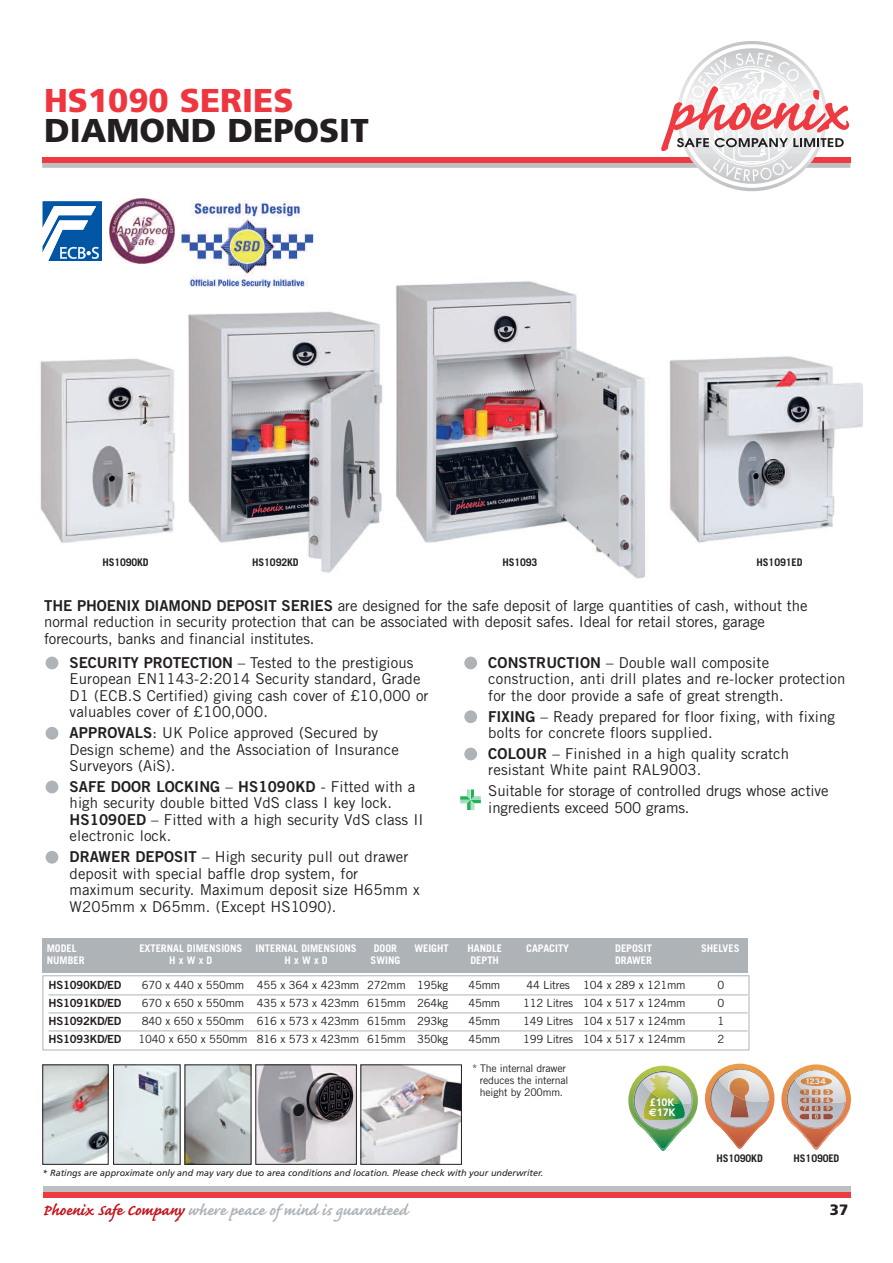
<style>
.page{position:relative;width:893px;height:1263px;background:#fff}
.page>*{position:absolute;margin:0;border:0;box-sizing:border-box;transform-origin:0 0}
.t1{font:900 33px "Frutiger";color:#231f20}
.t2{font:900 33px "Frutiger";color:#ee3640}
.t3{font:700 19.5px "Caflisch Script";color:#aeb3b8}
.t4{font:15px/16.5px "Trade Gothic";letter-spacing:.005em;color:#231f20}
.t5{font:15px "Trade Gothic Bold Two";letter-spacing:.005em;color:#231f20}
.t6{font:900 15px "Frutiger";color:#231f20}
.t7{font:11.25px "Trade Gothic";letter-spacing:-.02em;color:#231f20}
.t8{font:11.25px "Trade Gothic Bold Two";letter-spacing:-.02em;color:#231f20}
.t9{font:700 10.65px/9.9px "Frutiger";color:#fff}
.t10{font:700 10.5px "Trade Gothic";color:#fff}
.t11{font:10.5px/12px "Trade Gothic";letter-spacing:-.02em;color:#231f20}
.t12{font:700 10.5px "Trade Gothic";letter-spacing:-.01em;color:#231f20}
.t13{font:italic 9px "Frutiger";color:#231f20}
.s1{font-family:"Trade Gothic Bold Two"}
.s2{font-family:"Trade Gothic"}
.s3{font-family:"Euro Sans"}
.s4{color:#c4121a}
</style>
<div class="page">
<div style="left:43px;top:1187px;width:807px;height:5px;background:#bebfc2"></div>
<div style="left:43px;top:1192px;width:807px;height:5px;background:#ee3a41"></div>
<svg style="left:42px;top:41px;width:808px;height:150px"></svg>
<img style="left:40px;top:281px;width:823px;height:298px">
<svg style="left:628px;top:1066px;width:70px;height:85px"></svg>
<img style="left:642px;top:1093px;width:43px;height:27px">
<img style="left:649px;top:1074px;width:33px;height:30px">
<svg style="left:781px;top:1064px;width:70px;height:86px"></svg>
<img style="left:827px;top:1077px;width:5px;height:8px">
<img style="left:800px;top:1077px;width:5px;height:8px">
<img style="left:805px;top:1077px;width:22px;height:23px">
<svg style="left:705px;top:1064px;width:69px;height:85px"></svg>
<img style="left:730px;top:1100px;width:19px;height:17px">
<img style="left:729px;top:1078px;width:21px;height:22px">
<img style="left:115px;top:1066px;width:63px;height:96px">
<div style="left:113px;top:1064px;width:67px;height:100px;border:1px solid #231f20"></div>
<img style="left:187px;top:1066px;width:62px;height:96px">
<img style="left:258px;top:1066px;width:97px;height:96px">
<div style="left:256px;top:1064px;width:101px;height:100px;border:1px solid #231f20"></div>
<img style="left:363px;top:1066px;width:97px;height:96px">
<div style="left:361px;top:1064px;width:101px;height:100px;border:1px solid #231f20"></div>
<img style="left:45px;top:1066px;width:61px;height:96px">
<svg style="left:43px;top:201px;width:59px;height:60px"></svg>
<img style="left:180px;top:200px;width:135px;height:90px">
<svg style="left:109px;top:198px;width:66px;height:66px"></svg>
<img style="left:110px;top:199px;width:64px;height:64px">
<div style="left:46px;top:657px;width:12px;height:12px;background:#aeb3b8;border-radius:50%"></div>
<div style="left:46px;top:781px;width:12px;height:12px;background:#aeb3b8;border-radius:50%"></div>
<div style="left:46px;top:851px;width:12px;height:13px;background:#aeb3b8;border-radius:50%"></div>
<div style="left:464px;top:657px;width:13px;height:12px;background:#aeb3b8;border-radius:50%"></div>
<div style="left:464px;top:710px;width:13px;height:13px;background:#aeb3b8;border-radius:50%"></div>
<div style="left:464px;top:748px;width:13px;height:12px;background:#aeb3b8;border-radius:50%"></div>
<div style="left:46px;top:727px;width:12px;height:13px;background:#aeb3b8;border-radius:50%"></div>
<svg style="left:460px;top:789px;width:21px;height:21px"></svg>
<div style="left:43px;top:975px;width:706px;height:75px;border:1px solid #aeb3b8"></div>
<hr style="left:49px;top:994px;width:699px;height:1px;background:#aeb3b8">
<hr style="left:49px;top:1012px;width:699px;height:1px;background:#aeb3b8">
<hr style="left:49px;top:1030px;width:699px;height:1px;background:#aeb3b8">
<div style="left:43px;top:938px;width:705px;height:34px;background:#aeb3b8"></div>
<h1 class="t2" style="left:44px;top:87px;width:251px">HS1090 SERIES</h1>
<h1 class="t1" style="left:44px;top:117px;width:326px">DIAMOND DEPOSIT</h1>
<p class="t12" style="left:102px;top:558px;width:48px">HS1090KD</p>
<p class="t12" style="left:252px;top:558px;width:48px">HS1092KD</p>
<p class="t12" style="left:502px;top:558px;width:37px">HS1093</p>
<p class="t12" style="left:757px;top:558px;width:47px">HS1091ED</p>
<p class="t4" style="left:44px;top:598px;width:765px"><span class="s1">THE PHOENIX DIAMOND DEPOSIT SERIES</span> are designed for the safe deposit of large quantities of cash, without the normal reduction in security protection that can be associated with deposit safes. Ideal for retail stores, garage forecourts, banks and financial institutes.</p>
<p class="t4" style="left:70px;top:656px;width:360px"><span class="s1">SECURITY PROTECTION</span> – Tested to the prestigious European EN1143-2:2014 Security standard, Grade D1 (ECB.S Certified) giving cash cover of £10,000 or valuables cover of £100,000.</p>
<p class="t4" style="left:70px;top:726px;width:331px"><span class="s1">APPROVALS</span>: UK Police approved (Secured by<br>Design scheme) and the Association of Insurance<br>Surveyors (AiS).</p>
<p class="t5" style="left:70px;top:781px;width:347px">SAFE DOOR LOCKING <span class="s2">–</span> HS1090KD <span class="s2">- Fitted with a</span></p>
<p class="t4" style="left:70px;top:796px;width:355px">high security double bitted VdS class I key lock.<br><span class="s1">HS1090ED</span> – Fitted with a high security VdS class II electronic lock.</p>
<p class="t4" style="left:70px;top:850px;width:352px"><span class="s1">DRAWER DEPOSIT</span> – High security pull out drawer deposit with special baffle drop system, for maximum security. Maximum deposit size H65mm x W205mm x D65mm. (Except HS1090).</p>
<p class="t4" style="left:488px;top:656px;width:359px"><span class="s1">CONSTRUCTION</span> – Double wall composite construction, anti drill plates and re-locker protection for the door provide a safe of great strength.</p>
<p class="t4" style="left:488px;top:709px;width:348px"><span class="s1">FIXING</span> – Ready prepared for floor fixing, with fixing bolts for concrete floors supplied.</p>
<p class="t4" style="left:488px;top:747px;width:302px"><span class="s1">COLOUR</span> – Finished in a high quality scratch resistant White paint RAL9003.</p>
<p class="t4" style="left:488px;top:784px;width:342px">Suitable for storage of controlled drugs whose active ingredients exceed 500 grams.</p>
<p class="t10" style="left:47px;top:944px;width:31px">MODEL</p>
<p class="t10" style="left:139px;top:944px;width:104px">EXTERNAL DIMENSIONS</p>
<p class="t10" style="left:256px;top:944px;width:103px">INTERNAL DIMENSIONS</p>
<p class="t10" style="left:374px;top:944px;width:25px">DOOR</p>
<p class="t10" style="left:414px;top:944px;width:36px">WEIGHT</p>
<p class="t10" style="left:468px;top:944px;width:36px">HANDLE</p>
<p class="t10" style="left:526px;top:944px;width:44px">CAPACITY</p>
<p class="t10" style="left:615px;top:944px;width:38px">DEPOSIT</p>
<p class="t10" style="left:701px;top:944px;width:40px">SHELVES</p>
<p class="t10" style="left:47px;top:957px;width:39px">NUMBER</p>
<p class="t10" style="left:169px;top:957px;width:45px">HxWxD</p>
<p class="t10" style="left:285px;top:957px;width:45px">HxWxD</p>
<p class="t10" style="left:370px;top:957px;width:31px">SWING</p>
<p class="t10" style="left:470px;top:957px;width:30px">DEPTH</p>
<p class="t10" style="left:615px;top:957px;width:38px">DRAWER</p>
<p class="t8" style="left:49px;top:981px;width:74px">HS1090KD/ED</p>
<p class="t7" style="left:142px;top:981px;width:308px">670 x 440 x 550mm 455 x 364 x 423mm 272mm 195kg</p>
<p class="t7" style="left:468px;top:981px;width:33px">45mm</p>
<p class="t7" style="left:526px;top:981px;width:161px">44 Litres 104 x 289 x 121mm</p>
<p class="t7" style="left:717px;top:981px;width:8px">0</p>
<p class="t8" style="left:49px;top:999px;width:74px">HS1091KD/ED</p>
<p class="t7" style="left:142px;top:999px;width:308px">670 x 650 x 550mm 435 x 573 x 423mm 615mm 264kg</p>
<p class="t7" style="left:468px;top:999px;width:33px">45mm</p>
<p class="t7" style="left:523px;top:999px;width:164px">112 Litres 104 x 517 x 124mm</p>
<p class="t7" style="left:717px;top:999px;width:8px">0</p>
<p class="t8" style="left:49px;top:1017px;width:74px">HS1092KD/ED</p>
<p class="t7" style="left:142px;top:1017px;width:308px">840 x 650 x 550mm 616 x 573 x 423mm 615mm 293kg</p>
<p class="t7" style="left:468px;top:1017px;width:33px">45mm</p>
<p class="t7" style="left:523px;top:1017px;width:164px">149 Litres 104 x 517 x 124mm</p>
<p class="t7" style="left:717px;top:1017px;width:8px">1</p>
<p class="t8" style="left:49px;top:1035px;width:74px">HS1093KD/ED</p>
<p class="t7" style="left:139px;top:1035px;width:311px">1040 x 650 x 550mm 816 x 573 x 423mm 615mm 350kg</p>
<p class="t7" style="left:468px;top:1035px;width:33px">45mm</p>
<p class="t7" style="left:523px;top:1035px;width:164px">199 Litres 104 x 517 x 124mm</p>
<p class="t7" style="left:717px;top:1035px;width:8px">2</p>
<p class="t11" style="left:480px;top:1063px;width:90px;text-indent:-8px">* The internal drawer reduces the internal height by 200mm.</p>
<p class="t13" style="left:43px;top:1169px;width:502px">* Ratings are approximate only and may vary due to area conditions and location. Please check with your underwriter.</p>
<p class="t9" style="left:649px;top:1098px;width:29px">£10K <span class="s3">€</span>17K</p>
<p class="t12" style="left:716px;top:1154px;width:48px">HS1090KD</p>
<p class="t12" style="left:794px;top:1154px;width:47px">HS1090ED</p>
<h2 class="t3" style="left:43px;top:1197px;width:366px"><span class="s4">Phoenix Safe Company</span> where peace of mind is guaranteed</h2>
<p class="t6" style="left:830px;top:1204px;width:20px">37</p>
</div>
